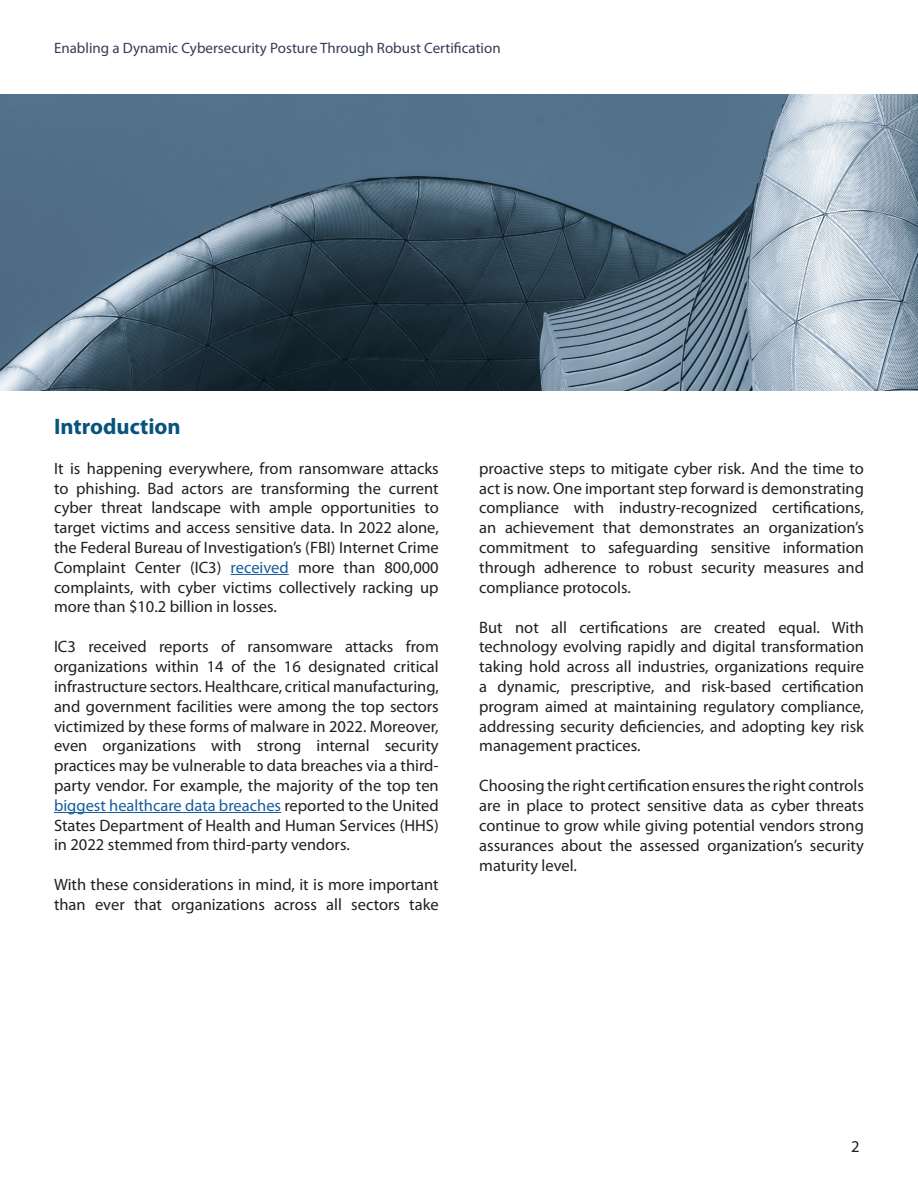
<style>
.page{position:relative;width:918px;height:1188px;background:#fff}
.page>*{position:absolute;margin:0;border:0;box-sizing:border-box;transform-origin:0 0}
.t1{font:700 22.5px "Myriad Pro";color:#08527b}
.t2{font:16.5px/19.8px "Myriad Pro";color:#231f20;text-align:justify}
.t3{font:15px "Myriad Pro";color:#353b59}
.s1{color:#175d9e}
</style>
<div class="page">
<hr style="left:231px;top:574px;width:58px;height:1px;background:#175d9e">
<hr style="left:54px;top:812px;width:227px;height:1px;background:#175d9e">
<img style="left:0;top:94px;width:918px;height:297px">
<p class="t3" style="left:54px;top:38px;width:448px">Enabling a Dynamic Cybersecurity Posture Through Robust Certification</p>
<h1 class="t1" style="left:54px;top:412px;width:128px">Introduction</h1>
<p class="t2" style="left:54px;top:458px;width:386px">It is happening everywhere, from ransomware attacks to phishing. Bad actors are transforming the current cyber threat landscape with ample opportunities to target victims and access sensitive data. In 2022 alone, the Federal Bureau of Investigation’s (FBI) Internet Crime Complaint Center (IC3) <span class="s1">received</span> more than 800,000 complaints, with cyber victims collectively racking up more than $10.2 billion in losses.</p>
<p class="t2" style="left:54px;top:637px;width:386px">IC3 received reports of ransomware attacks from organizations within 14 of the 16 designated critical infrastructure sectors. Healthcare, critical manufacturing, and government facilities were among the top sectors victimized by these forms of malware in 2022. Moreover, even organizations with strong internal security practices may be vulnerable to data breaches via a third&shy;party vendor. For example, the majority of the top ten <span class="s1">biggest healthcare data breaches</span> reported to the United States Department of Health and Human Services (HHS) in 2022 stemmed from third-party vendors.</p>
<p class="t2" style="left:54px;top:875px;width:386px">With these considerations in mind, it is more important than ever that organizations across all sectors take</p>
<p class="t2" style="left:479px;top:458px;width:386px">proactive steps to mitigate cyber risk. And the time to act is now. One important step forward is demonstrating compliance with industry-recognized certifications, an achievement that demonstrates an organization’s commitment to safeguarding sensitive information through adherence to robust security measures and compliance protocols.</p>
<p class="t2" style="left:479px;top:617px;width:386px">But not all certifications are created equal. With technology evolving rapidly and digital transformation taking hold across all industries, organizations require a dynamic, prescriptive, and risk-based certification program aimed at maintaining regulatory compliance, addressing security deficiencies, and adopting key risk management practices.</p>
<p class="t2" style="left:479px;top:776px;width:386px">Choosing the right certification ensures the right controls are in place to protect sensitive data as cyber threats continue to grow while giving potential vendors strong assurances about the assessed organization’s security maturity level.</p>
<p class="t2" style="left:851px;top:1137px;width:10px">2</p>
</div>
